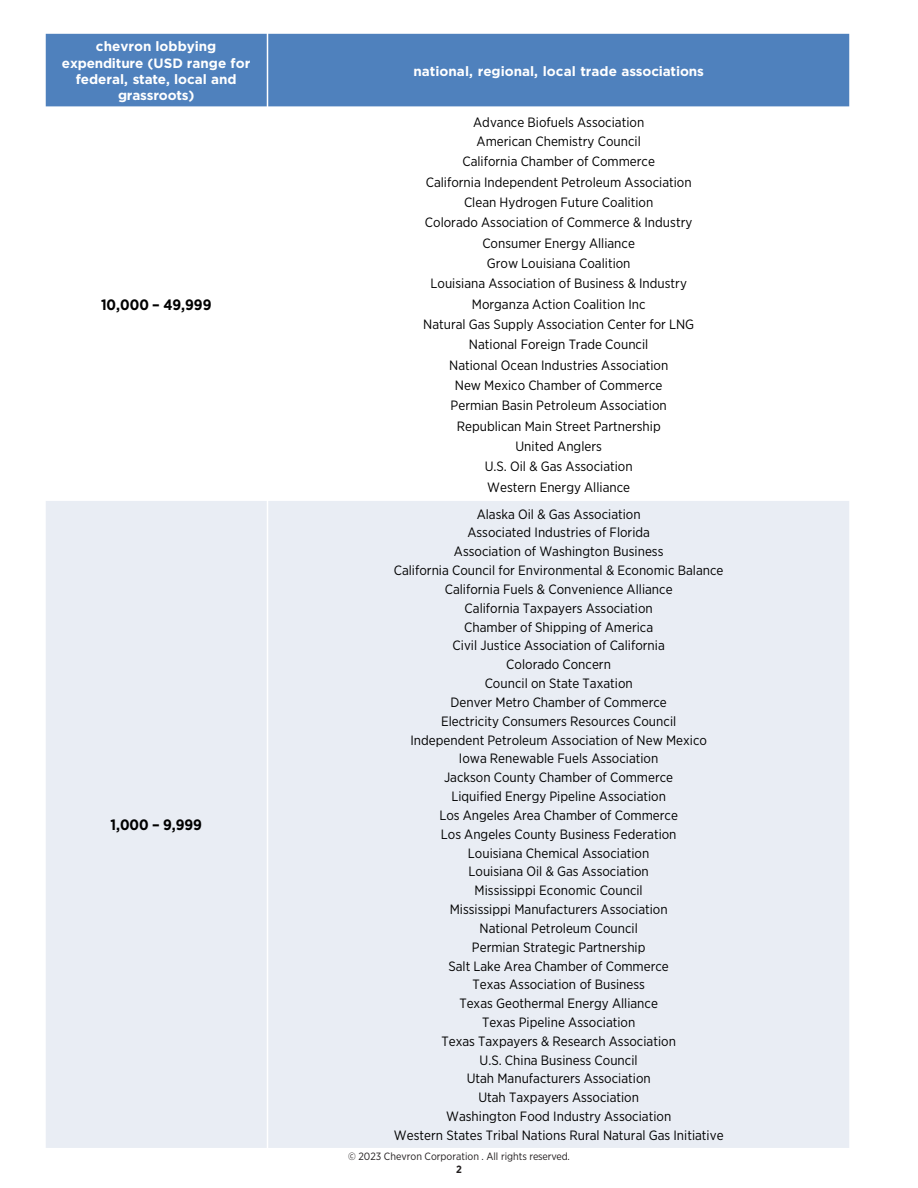
<style>
.page{position:relative;width:918px;height:1188px;background:#fff}
.page>*{position:absolute;margin:0;border:0;box-sizing:border-box;transform-origin:0 0}
.t1{font:700 15px "Gotham Narrow";color:#000}
.t2{font:13.5px "Gotham Narrow";color:#000}
.t3{font:700 13.5px/16.2px "Gotham";color:#fff;text-align:center}
.t4{font:10.5px "Gotham Narrow";color:#231f20}
.t5{font:700 10.5px "Gotham Narrow";color:#231f20}
</style>
<div class="page">
<div style="left:45px;top:33px;width:223px;height:76px;background:#4f81bd"></div>
<div style="left:268px;top:33px;width:582px;height:76px;background:#4f81bd"></div>
<div style="left:45px;top:500px;width:223px;height:649px;background:#e9edf4"></div>
<div style="left:268px;top:500px;width:582px;height:649px;background:#e9edf4"></div>
<hr style="left:267px;top:32px;width:1px;height:1117px;background:#fff">
<div style="left:44px;top:106px;width:807px;height:5px;background:#fff"></div>
<hr style="left:44px;top:499px;width:807px;height:2px;background:#fff">
<hr style="left:44px;top:32px;width:2px;height:1117px;background:#fff">
<hr style="left:849px;top:32px;width:2px;height:1117px;background:#fff">
<hr style="left:44px;top:32px;width:807px;height:2px;background:#fff">
<hr style="left:44px;top:1148px;width:807px;height:1px;background:#fff">
<p class="t3" style="left:62px;top:38px;width:190px">chevron lobbying expenditure (USD range for federal, state, local and grassroots)</p>
<p class="t1" style="left:101px;top:295px;width:112px">10,000 – 49,999</p>
<p class="t1" style="left:110px;top:815px;width:93px">1,000 – 9,999</p>
<p class="t3" style="left:414px;top:63px;width:292px">national, regional, local trade associations</p>
<p class="t2" style="left:473px;top:114px;width:173px">Advance Biofuels Association</p>
<p class="t2" style="left:477px;top:133px;width:166px">American Chemistry Council</p>
<p class="t2" style="left:462px;top:153px;width:194px">California Chamber of Commerce</p>
<p class="t2" style="left:426px;top:173px;width:267px">California Independent Petroleum Association</p>
<p class="t2" style="left:464px;top:194px;width:191px">Clean Hydrogen Future Coalition</p>
<p class="t2" style="left:425px;top:214px;width:269px">Colorado Association of Commerce &amp; Industry</p>
<p class="t2" style="left:482px;top:234px;width:154px">Consumer Energy Alliance</p>
<p class="t2" style="left:487px;top:255px;width:145px">Grow Louisiana Coalition</p>
<p class="t2" style="left:431px;top:275px;width:258px">Louisiana Association of Business &amp; Industry</p>
<p class="t2" style="left:472px;top:295px;width:175px">Morganza Action Coalition Inc</p>
<p class="t2" style="left:423px;top:316px;width:273px">Natural Gas Supply Association Center for LNG</p>
<p class="t2" style="left:469px;top:336px;width:181px">National Foreign Trade Council</p>
<p class="t2" style="left:449px;top:356px;width:221px">National Ocean Industries Association</p>
<p class="t2" style="left:455px;top:377px;width:209px">New Mexico Chamber of Commerce</p>
<p class="t2" style="left:451px;top:397px;width:218px">Permian Basin Petroleum Association</p>
<p class="t2" style="left:457px;top:418px;width:205px">Republican Main Street Partnership</p>
<p class="t2" style="left:515px;top:438px;width:88px">United Anglers</p>
<p class="t2" style="left:485px;top:458px;width:149px">U.S. Oil &amp; Gas Association</p>
<p class="t2" style="left:487px;top:478px;width:144px">Western Energy Alliance</p>
<p class="t2" style="left:477px;top:506px;width:165px">Alaska Oil &amp; Gas Association</p>
<p class="t2" style="left:467px;top:524px;width:184px">Associated Industries of Florida</p>
<p class="t2" style="left:454px;top:543px;width:211px">Association of Washington Business</p>
<p class="t2" style="left:394px;top:562px;width:331px">California Council for Environmental &amp; Economic Balance</p>
<p class="t2" style="left:445px;top:581px;width:229px">California Fuels &amp; Convenience Alliance</p>
<p class="t2" style="left:465px;top:600px;width:190px">California Taxpayers Association</p>
<p class="t2" style="left:464px;top:618px;width:191px">Chamber of Shipping of America</p>
<p class="t2" style="left:453px;top:637px;width:214px">Civil Justice Association of California</p>
<p class="t2" style="left:506px;top:656px;width:106px">Colorado Concern</p>
<p class="t2" style="left:485px;top:675px;width:150px">Council on State Taxation</p>
<p class="t2" style="left:451px;top:694px;width:218px">Denver Metro Chamber of Commerce</p>
<p class="t2" style="left:441px;top:713px;width:237px">Electricity Consumers Resources Council</p>
<p class="t2" style="left:410px;top:731px;width:298px">Independent Petroleum Association of New Mexico</p>
<p class="t2" style="left:459px;top:750px;width:201px">Iowa Renewable Fuels Association</p>
<p class="t2" style="left:444px;top:769px;width:231px">Jackson County Chamber of Commerce</p>
<p class="t2" style="left:451px;top:788px;width:216px">Liquified Energy Pipeline Association</p>
<p class="t2" style="left:439px;top:807px;width:240px">Los Angeles Area Chamber of Commerce</p>
<p class="t2" style="left:441px;top:826px;width:237px">Los Angeles County Business Federation</p>
<p class="t2" style="left:468px;top:844px;width:183px">Louisiana Chemical Association</p>
<p class="t2" style="left:469px;top:863px;width:182px">Louisiana Oil &amp; Gas Association</p>
<p class="t2" style="left:475px;top:882px;width:170px">Mississippi Economic Council</p>
<p class="t2" style="left:450px;top:901px;width:219px">Mississippi Manufacturers Association</p>
<p class="t2" style="left:479px;top:920px;width:160px">National Petroleum Council</p>
<p class="t2" style="left:472px;top:939px;width:175px">Permian Strategic Partnership</p>
<p class="t2" style="left:448px;top:957px;width:222px">Salt Lake Area Chamber of Commerce</p>
<p class="t2" style="left:472px;top:976px;width:174px">Texas Association of Business</p>
<p class="t2" style="left:459px;top:995px;width:200px">Texas Geothermal Energy Alliance</p>
<p class="t2" style="left:482px;top:1014px;width:155px">Texas Pipeline Association</p>
<p class="t2" style="left:441px;top:1033px;width:236px">Texas Taxpayers &amp; Research Association</p>
<p class="t2" style="left:480px;top:1052px;width:160px">U.S. China Business Council</p>
<p class="t2" style="left:467px;top:1070px;width:186px">Utah Manufacturers Association</p>
<p class="t2" style="left:478px;top:1089px;width:162px">Utah Taxpayers Association</p>
<p class="t2" style="left:446px;top:1108px;width:227px">Washington Food Industry Association</p>
<p class="t2" style="left:394px;top:1127px;width:331px">Western States Tribal Nations Rural Natural Gas Initiative</p>
<p class="t4" style="left:348px;top:1150px;width:223px">© 2023 Chevron Corporation . All rights reserved.</p>
<p class="t5" style="left:456px;top:1162px;width:7px">2</p>
</div>
